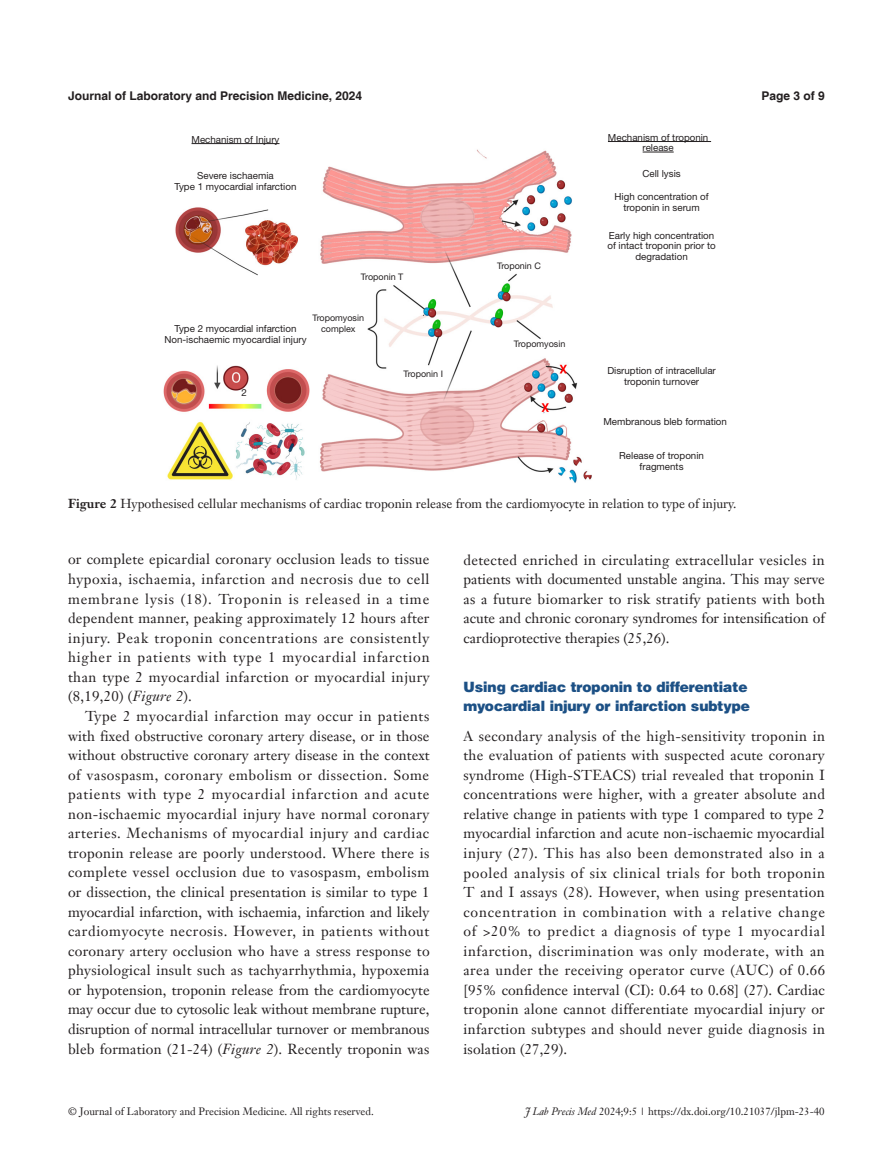
<style>
.page{position:relative;width:893px;height:1170px;background:#fff}
.page>*{position:absolute;margin:0;border:0;box-sizing:border-box;transform-origin:0 0}
.t1{font:14.25px/19.5px "Janson Text LT";letter-spacing:.015em;color:#231f20;text-align:justify}
.t2{font:900 14.25px/19.5px "Helvetica";color:#1c5085}
.t3{font:12.75px "Janson Text LT";color:#231f20}
.t4{font:700 12px "Helvetica";color:#231f20}
.t5{font:10.5px "Janson Text LT";color:#231f20}
.t6{font:9.75px/10.5px "Helvetica Neue LT Pro";color:#231f20;text-align:center}
.t7{font:9px/10.5px "Helvetica Neue LT Pro";color:#231f20;text-align:center}
.s1{font-weight:700}
.s2{font-style:italic}
</style>
<div class="page">
<img style="left:163px;top:143px;width:429px;height:340px">
<hr style="left:608px;top:141px;width:103px;height:1px;background:#231f20">
<hr style="left:643px;top:152px;width:31px;height:1px;background:#231f20">
<hr style="left:192px;top:143px;width:87px;height:1px;background:#231f20">
<p class="t4" style="left:68px;top:88px;width:296px">Journal of Laboratory and Precision Medicine, 2024</p>
<p class="t4" style="left:762px;top:88px;width:65px">Page 3 of 9</p>
<p class="t6" style="left:192px;top:134px;width:89px">Mechanism of Injury</p>
<p class="t6" style="left:175px;top:170px;width:123px">Severe ischaemia<br>Type 1 myocardial infarction</p>
<p class="t7" style="left:361px;top:271px;width:44px">Troponin T</p>
<p class="t7" style="left:312px;top:312px;width:53px">Tropomyosin complex</p>
<p class="t6" style="left:164px;top:323px;width:144px">Type 2 myocardial infarction<br>Non-ischaemic myocardial injury</p>
<p class="t6" style="left:242px;top:387px;width:7px">2</p>
<p class="t7" style="left:403px;top:369px;width:41px">Troponin I</p>
<p class="t7" style="left:497px;top:260px;width:45px">Troponin C</p>
<p class="t7" style="left:514px;top:339px;width:53px">Tropomyosin</p>
<p class="t6" style="left:608px;top:132px;width:102px">Mechanism of troponin release</p>
<p class="t6" style="left:642px;top:168px;width:40px">Cell lysis</p>
<p class="t6" style="left:615px;top:191px;width:96px">High concentration of troponin in serum</p>
<p class="t6" style="left:607px;top:229px;width:110px">Early high concentration of intact troponin prior to degradation</p>
<p class="t6" style="left:607px;top:365px;width:110px">Disruption of intracellular troponin turnover</p>
<p class="t6" style="left:603px;top:416px;width:125px">Membranous bleb formation</p>
<p class="t6" style="left:619px;top:450px;width:86px">Release of troponin fragments</p>
<p class="t3" style="left:68px;top:495px;width:670px"><span class="s1">Figure 2</span> Hypothesised cellular mechanisms of cardiac troponin release from the cardiomyocyte in relation to type of injury.</p>
<p class="t1" style="left:68px;top:549px;width:363px">or complete epicardial coronary occlusion leads to tissue hypoxia, ischaemia, infarction and necrosis due to cell membrane lysis (18). Troponin is released in a time dependent manner, peaking approximately 12 hours after injury. Peak troponin concentrations are consistently higher in patients with type 1 myocardial infarction than type 2 myocardial infarction or myocardial injury (8,19,20) (<span class="s2">Figure 2</span>).</p>
<p class="t1" style="left:68px;top:706px;width:363px;text-indent:17px">Type 2 myocardial infarction may occur in patients with fixed obstructive coronary artery disease, or in those without obstructive coronary artery disease in the context of vasospasm, coronary embolism or dissection. Some patients with type 2 myocardial infarction and acute non-ischaemic myocardial injury have normal coronary arteries. Mechanisms of myocardial injury and cardiac troponin release are poorly understood. Where there is complete vessel occlusion due to vasospasm, embolism or dissection, the clinical presentation is similar to type 1 myocardial infarction, with ischaemia, infarction and likely cardiomyocyte necrosis. However, in patients without coronary artery occlusion who have a stress response to physiological insult such as tachyarrhythmia, hypoxemia or hypotension, troponin release from the cardiomyocyte may occur due to cytosolic leak without membrane rupture, disruption of normal intracellular turnover or membranous bleb formation (21-24) (<span class="s2">Figure 2</span>). Recently troponin was</p>
<p class="t1" style="left:463px;top:549px;width:363px">detected enriched in circulating extracellular vesicles in patients with documented unstable angina. This may serve as a future biomarker to risk stratify patients with both acute and chronic coronary syndromes for intensification of cardioprotective therapies (25,26).</p>
<p class="t2" style="left:463px;top:676px;width:288px">Using cardiac troponin to differentiate myocardial injury or infarction subtype</p>
<p class="t1" style="left:463px;top:725px;width:363px">A secondary analysis of the high-sensitivity troponin in the evaluation of patients with suspected acute coronary syndrome (High-STEACS) trial revealed that troponin I concentrations were higher, with a greater absolute and relative change in patients with type 1 compared to type 2 myocardial infarction and acute non-ischaemic myocardial injury (27). This has also been demonstrated also in a pooled analysis of six clinical trials for both troponin T and I assays (28). However, when using presentation concentration in combination with a relative change of &gt;20% to predict a diagnosis of type 1 myocardial infarction, discrimination was only moderate, with an area under the receiving operator curve (AUC) of 0.66 [95% confidence interval (CI): 0.64 to 0.68] (27). Cardiac troponin alone cannot differentiate myocardial injury or infarction subtypes and should never guide diagnosis in isolation (27,29).</p>
<p class="t5" style="left:68px;top:1104px;width:307px">© Journal of Laboratory and Precision Medicine. All rights reserved.</p>
<p class="t5" style="left:525px;top:1104px;width:301px"><span class="s2">J Lab Precis Med</span> 2024;9:5 | https://dx.doi.org/10.21037/jlpm-23-40</p>
</div>
